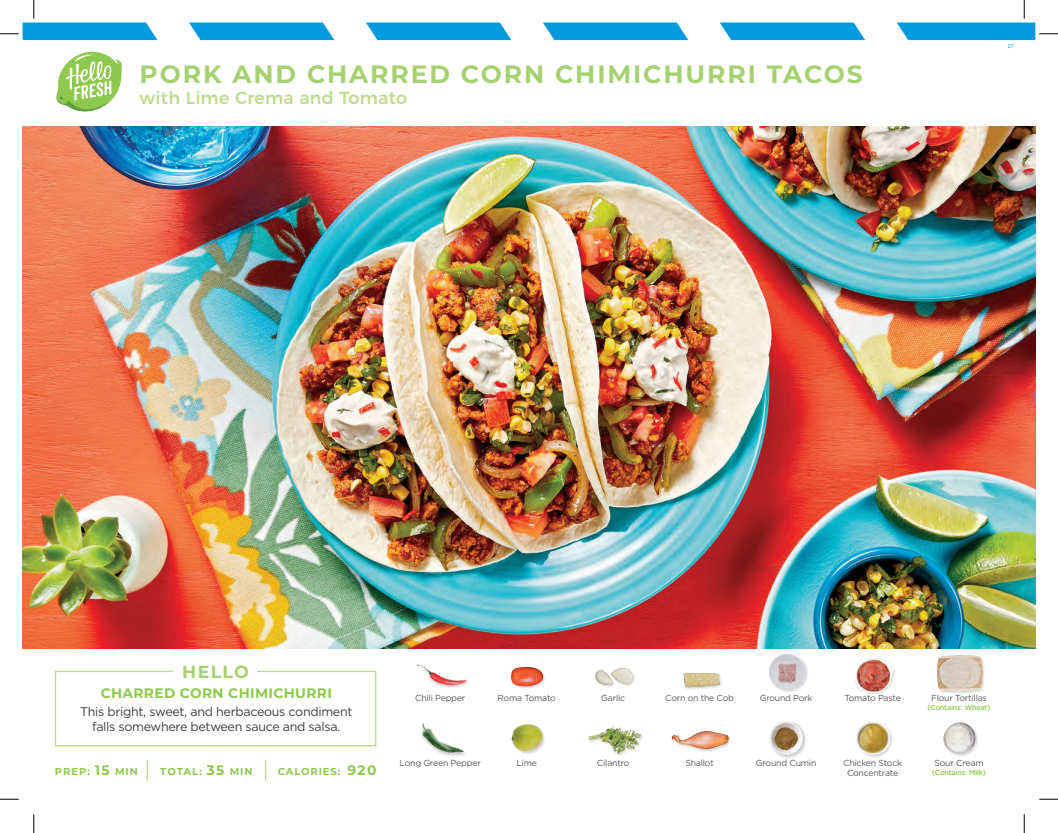
<style>
.page{position:relative;width:1058px;height:833px;background:#fff}
.page>*{position:absolute;margin:0;border:0;box-sizing:border-box;transform-origin:0 0}
.t1{font:700 25px "Montserrat";letter-spacing:.075em;color:#a6d170}
.t2{font:500 17.5px "Montserrat";letter-spacing:.01em;color:#bedb8e}
.t3{font:700 17.5px "Montserrat";letter-spacing:.075em;color:#a6d170}
.t4{font:700 13.75px "Montserrat";letter-spacing:.025em;color:#8fc84e}
.t5{font:12.5px/15px "Gotham";letter-spacing:-.025em;color:#3e3e3f;text-align:center}
.t6{font:700 10px "Montserrat";letter-spacing:.09em;color:#8fc84e}
.t7{font:8.75px/10px "Gotham";letter-spacing:-.025em;color:#57585a;text-align:center}
.t8{font:500 7.25px "Gotham";letter-spacing:-.025em;color:#8fc84e}
.t9{font:6.25px "Source Sans Pro";color:#009bde}
.s1{font-size:13.75px}
</style>
<div class="page">
<svg style="left:189px;top:23px;width:145px;height:17px;background:#13a2e0"></svg>
<svg style="left:366px;top:23px;width:145px;height:17px;background:#13a2e0"></svg>
<svg style="left:543px;top:23px;width:145px;height:17px;background:#13a2e0"></svg>
<svg style="left:720px;top:23px;width:145px;height:17px;background:#13a2e0"></svg>
<svg style="left:54px;top:670px;width:323px;height:77px"></svg>
<hr style="left:146px;top:760px;width:2px;height:20px;background:#bedb8e">
<svg style="left:265px;top:760px;width:1px;height:20px"></svg>
<svg style="left:56px;top:51px;width:66px;height:61px"></svg>
<img style="left:23px;top:127px;width:1012px;height:521px">
<img style="left:683px;top:673px;width:39px;height:16px">
<div style="left:853px;top:658px;width:43px;height:37px;background:#231f20;opacity:.2"></div>
<img style="left:853px;top:658px;width:40px;height:35px">
<img style="left:595px;top:667px;width:40px;height:20px">
<div style="left:769px;top:653px;width:39px;height:40px;background:#231f20;opacity:.2"></div>
<img style="left:769px;top:653px;width:37px;height:40px">
<img style="left:511px;top:666px;width:34px;height:22px">
<div style="left:937px;top:654px;width:48px;height:40px;background:#231f20;opacity:.2"></div>
<img style="left:937px;top:654px;width:46px;height:40px">
<img style="left:421px;top:723px;width:43px;height:33px">
<div style="left:671px;top:730px;width:60px;height:22px;background:#231f20;opacity:.2"></div>
<img style="left:671px;top:730px;width:58px;height:22px">
<img style="left:856px;top:722px;width:36px;height:35px">
<img style="left:588px;top:726px;width:55px;height:30px">
<img style="left:769px;top:721px;width:37px;height:37px">
<img style="left:511px;top:724px;width:34px;height:30px">
<img style="left:943px;top:722px;width:35px;height:34px">
<img style="left:415px;top:664px;width:53px;height:24px">
<svg style="left:0;top:798px;width:19px;height:2px"></svg>
<svg style="left:1039px;top:798px;width:19px;height:2px"></svg>
<svg style="left:0;top:0;width:157px;height:40px"></svg>
<svg style="left:33px;top:814px;width:2px;height:19px"></svg>
<svg style="left:896px;top:0;width:162px;height:40px"></svg>
<svg style="left:1023px;top:814px;width:2px;height:19px"></svg>
<h1 class="t1" style="left:140px;top:56px;width:724px">PORK AND CHARRED CORN CHIMICHURRI TACOS</h1>
<h2 class="t2" style="left:140px;top:84px;width:269px">with Lime Crema and Tomato</h2>
<p class="t9" style="left:1007px;top:42px;width:8px">17</p>
<h2 class="t3" style="left:182px;top:659px;width:68px">HELLO</h2>
<h3 class="t4" style="left:101px;top:683px;width:232px">CHARRED CORN CHIMICHURRI</h3>
<h3 class="t5" style="left:80px;top:703px;width:274px">This bright, sweet, and herbaceous condiment falls somewhere between sauce and salsa.</h3>
<p class="t6" style="left:55px;top:764px;width:85px">PREP: <span class="s1">15</span> MIN</p>
<p class="t6" style="left:160px;top:764px;width:94px">TOTAL: <span class="s1">35</span> MIN</p>
<p class="t6" style="left:278px;top:764px;width:100px">CALORIES: <span class="s1">920</span></p>
<p class="t7" style="left:415px;top:692px;width:52px">Chili Pepper</p>
<p class="t7" style="left:497px;top:692px;width:60px">Roma Tomato</p>
<p class="t7" style="left:601px;top:692px;width:26px">Garlic</p>
<p class="t7" style="left:665px;top:692px;width:70px">Corn on the Cob</p>
<p class="t7" style="left:759px;top:692px;width:54px">Ground Pork</p>
<p class="t7" style="left:844px;top:692px;width:58px">Tomato Paste</p>
<p class="t7" style="left:931px;top:692px;width:57px">Flour Tortillas</p>
<p class="t8" style="left:927px;top:702px;width:64px">(Contains: Wheat)</p>
<p class="t7" style="left:399px;top:758px;width:83px">Long Green Pepper</p>
<p class="t7" style="left:685px;top:758px;width:30px">Shallot</p>
<p class="t7" style="left:843px;top:758px;width:61px">Chicken Stock<br>Concentrate</p>
<p class="t7" style="left:516px;top:758px;width:22px">Lime</p>
<p class="t7" style="left:597px;top:758px;width:34px">Cilantro</p>
<p class="t7" style="left:756px;top:758px;width:62px">Ground Cumin</p>
<p class="t7" style="left:934px;top:758px;width:51px">Sour Cream</p>
<p class="t8" style="left:932px;top:767px;width:55px">(Contains: Milk)</p>
</div>
